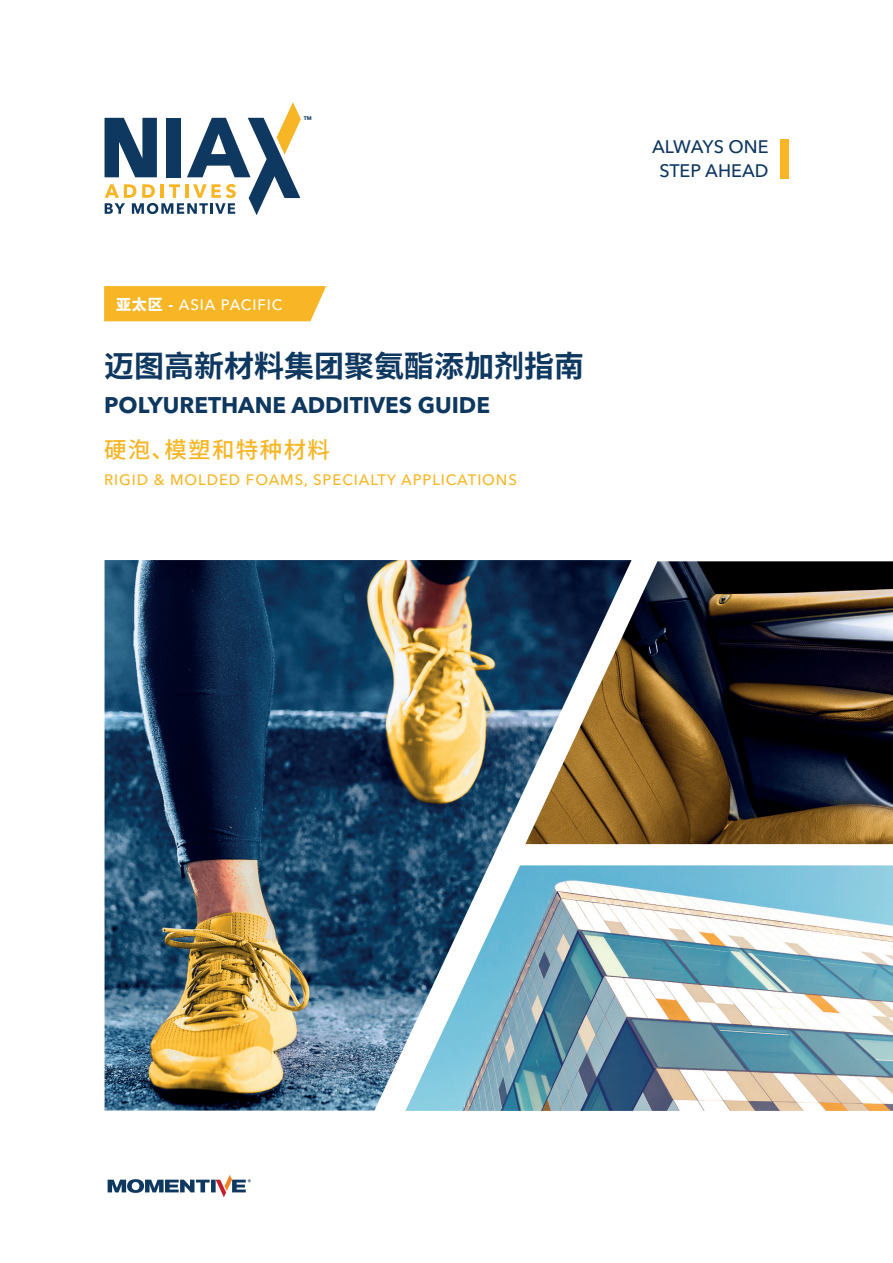
<style>
.page{position:relative;width:893px;height:1263px;background:#fff}
.page>*{position:absolute;margin:0;border:0;box-sizing:border-box;transform-origin:0 0}
.t1{font:700 30px "Source Han Sans CN";color:#0f3860}
.t2{font:700 22.5px "Avenir Next LT Pro";color:#0f3860}
.t3{font:500 22.5px "Source Han Sans CN";letter-spacing:.06em;color:#f8b626}
.t4{font:500 18px "Avenir Next LT Pro";color:#0f3860}
.t5{font:500 15px "Avenir Next LT Pro";letter-spacing:.06em;color:#f8b626}
.t6{font:500 15px "Avenir Next LT Pro";letter-spacing:.06em;color:#fff}
.Paragraph_Style8{font:700 5.25px "Avenir Next LT Pro";color:#0f3860}
.s1{font-family:"Source Han Sans CN";font-weight:800}
.s2{font-weight:700}
</style>
<div class="page">
<svg style="left:105px;top:102px;width:196px;height:113px"></svg>
<img style="left:105px;top:560px;width:527px;height:550px">
<img style="left:525px;top:561px;width:368px;height:283px">
<img style="left:405px;top:865px;width:488px;height:246px">
<div style="left:104px;top:286px;width:222px;height:35px;background:#f8b626"></div>
<svg style="left:108px;top:1175px;width:143px;height:22px"></svg>
<div style="left:780px;top:139px;width:8px;height:39px;background:#f8b626"></div>
<p class="Paragraph_Style8" style="left:304px;top:115px;width:9px">TM</p>
<p class="t6" style="left:116px;top:296px;width:168px"><span class="s1">亚太区</span> <span class="s2">-</span> ASIA PACIFIC</p>
<p class="t1" style="left:104px;top:351px;width:481px">迈图高新材料集团聚氨酯添加剂指南</p>
<p class="t2" style="left:104px;top:391px;width:387px">POLYURETHANE ADDITIVES GUIDE</p>
<p class="t3" style="left:104px;top:437px;width:227px">硬泡、模塑和特种材料</p>
<p class="t5" style="left:104px;top:470px;width:414px">RIGID &amp; MOLDED FOAMS, SPECIALTY APPLICATIONS</p>
<p class="t4" style="left:652px;top:135px;width:118px">ALWAYS ONE</p>
<p class="t4" style="left:659px;top:159px;width:111px">STEP AHEAD</p>
</div>
